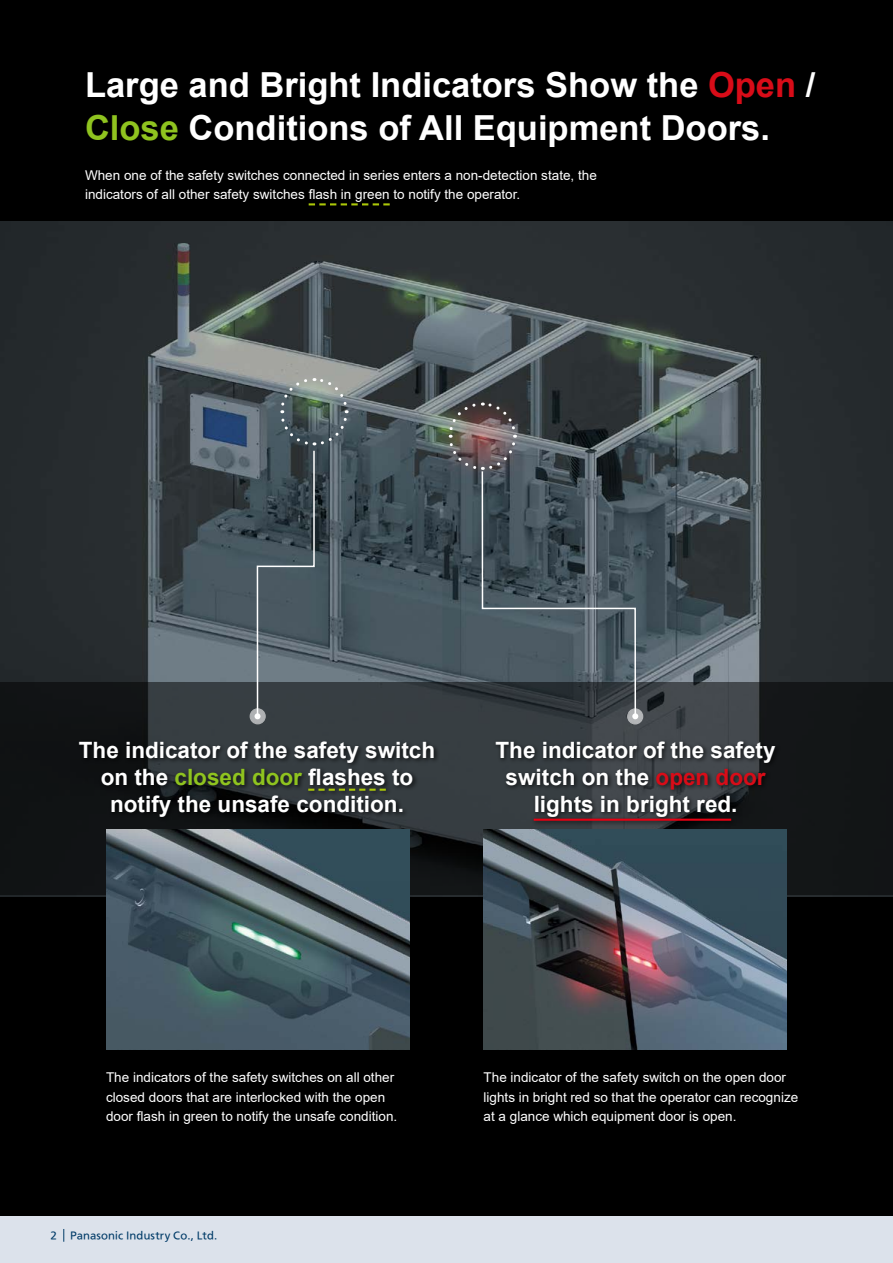
<style>
.page{position:relative;width:893px;height:1263px;background:#fff}
.page>*{position:absolute;margin:0;border:0;box-sizing:border-box;transform-origin:0 0}
.t1{font:700 34.5px/43.3px "Arial";color:#fff}
.t2{font:700 22.5px/27px "Arial";color:#fff;text-align:center}
.t3{font:13.5px/19.5px "Arial";color:#fff}
.t4{font:9.75px "PUD Go Dp M";letter-spacing:.015em;color:#003b68}
.s1{color:#d80c18}
.s2{color:#8fc31f}
</style>
<div class="page">
<div style="left:0;top:0;width:893px;height:1216px;background:#000"></div>
<img style="left:0;top:221px;width:893px;height:675px">
<svg style="left:0;top:682px;width:893px;height:213px;background:#1f2325"></svg>
<img style="left:484px;top:829px;width:303px;height:220px">
<img style="left:106px;top:829px;width:303px;height:220px">
<svg style="left:250px;top:709px;width:15px;height:15px"></svg>
<div style="left:250px;top:708px;width:16px;height:16px;border:1px solid #fff;border-radius:50%"></div>
<div style="left:628px;top:709px;width:15px;height:15px;background:#b4b6b8;border-radius:50%"></div>
<div style="left:627px;top:708px;width:16px;height:16px;border:1px solid #fff;border-radius:50%"></div>
<svg style="left:447px;top:401px;width:191px;height:318px;background:#475158"></svg>
<svg style="left:255px;top:376px;width:94px;height:343px;background:#505d63"></svg>
<div style="left:493px;top:739px;width:288px;height:88px;background:#000;opacity:.75"></div>
<hr style="left:534px;top:819px;width:197px;height:2px;background:#e60012">
<div style="left:77px;top:739px;width:363px;height:83px;background:#000;opacity:.75"></div>
<svg style="left:308px;top:789px;width:78px;height:2px"></svg>
<svg style="left:309px;top:203px;width:81px;height:2px"></svg>
<div style="left:0;top:1216px;width:893px;height:47px;background:#dce2eb"></div>
<svg style="left:63px;top:1229px;width:1px;height:13px"></svg>
<h1 class="t1" style="left:85px;top:63px;width:732px">Large and Bright Indicators Show the <span class="s1">Open</span> /<br><span class="s2">Close</span> Conditions of All Equipment Doors.</h1>
<p class="t3" style="left:85px;top:166px;width:513px;line-height:18.8px">When one of the safety switches connected in series enters a non-detection state, the indicators of all other safety switches flash in green to notify the operator.</p>
<h2 class="t2" style="left:79px;top:737px;width:358px">The indicator of the safety switch on the <span class="s2">closed door</span> flashes to notify the unsafe condition.</h2>
<h2 class="t2" style="left:496px;top:737px;width:282px">The indicator of the safety switch on the <span class="s1">open door </span>lights in bright red.</h2>
<p class="t3" style="left:106px;top:1068px;width:293px">The indicators of the safety switches on all other closed doors that are interlocked with the open door flash in green to notify the unsafe condition.</p>
<p class="t4" style="left:51px;top:1228px;width:8px">2</p>
<p class="t4" style="left:70px;top:1228px;width:149px">Panasonic Industry Co., Ltd.</p>
<p class="t3" style="left:484px;top:1068px;width:316px">The indicator of the safety switch on the open door lights in bright red so that the operator can recognize at a glance which equipment door is open.</p>
</div>
